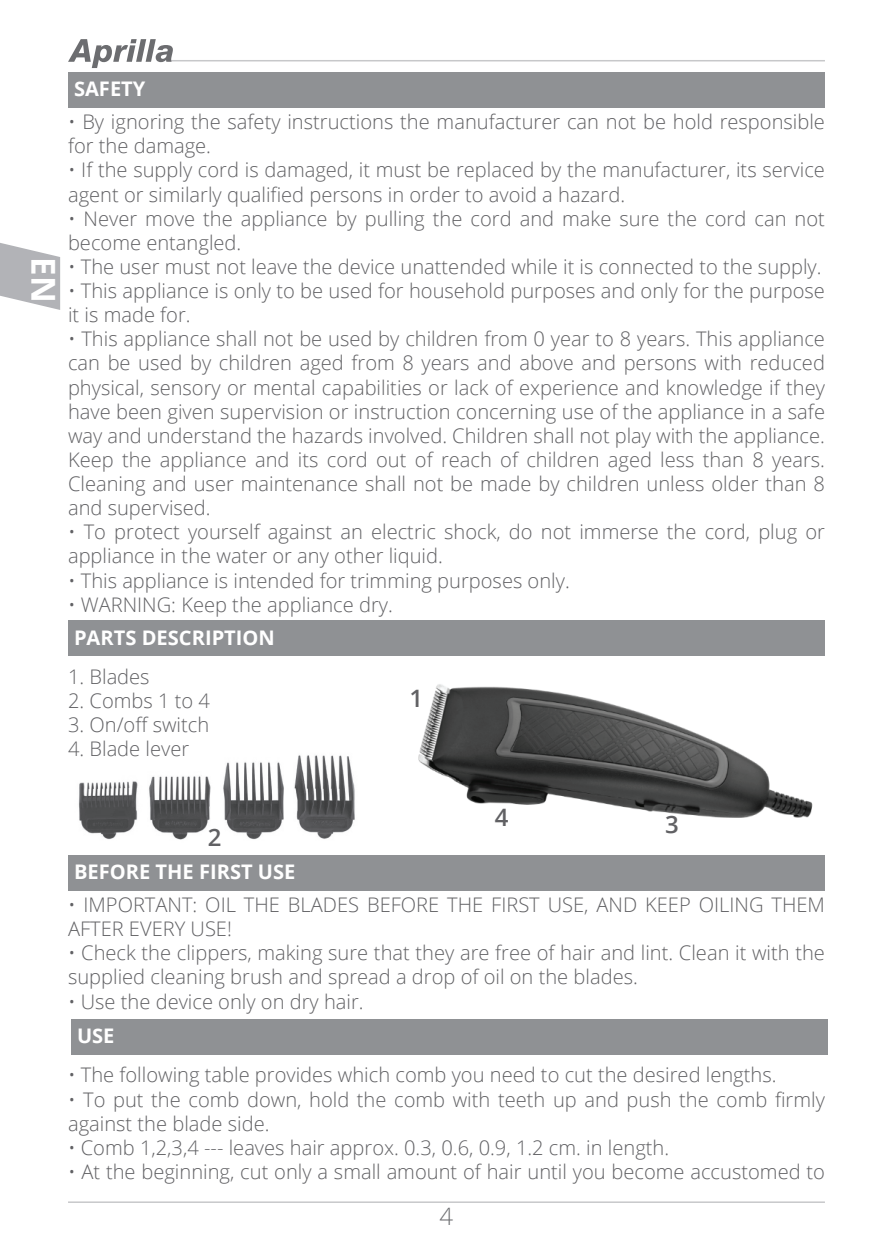
<style>
.page{position:relative;width:893px;height:1259px;background:#fff}
.page>*{position:absolute;margin:0;border:0;box-sizing:border-box;transform-origin:0 0}
.t1{font:700 33px "Open Sans";color:#fff}
.t2{font:600 24px "Open Sans";color:#616164}
.t3{font:300 24px "Open Sans";color:#6c6d70}
.t4{font:300 20.1px/24px "Open Sans";color:#616164}
.t5{font:700 20.1px "Open Sans";color:#fff}
</style>
<div class="page">
<hr style="left:168px;top:60px;width:657px;height:1px;background:#c7c8ca">
<hr style="left:68px;top:1201px;width:757px;height:2px;background:#c7c8ca">
<svg style="left:68px;top:39px;width:105px;height:29px"></svg>
<svg style="left:0;top:243px;width:60px;height:67px"></svg>
<div style="left:68px;top:72px;width:757px;height:36px;background:#8f9194"></div>
<div style="left:68px;top:854px;width:757px;height:36px;background:#8f9194"></div>
<div style="left:68px;top:620px;width:757px;height:36px;background:#8f9194"></div>
<div style="left:71px;top:1019px;width:757px;height:36px;background:#8f9194"></div>
<img style="left:78px;top:755px;width:277px;height:85px">
<img style="left:418px;top:684px;width:395px;height:134px">
<h1 class="t1" style="left:67px;top:257px;width:46px;rotate:90deg">EN</h1>
<p class="t5" style="left:74px;top:75px;width:73px">SAFETY</p>
<p class="t4" style="left:68px;top:109px;width:758px">• By ignoring the safety instructions the manufacturer can not be hold responsible for the damage.</p>
<p class="t4" style="left:68px;top:158px;width:758px">• If the supply cord is damaged, it must be replaced by the manufacturer, its service agent or similarly qualified persons in order to avoid a hazard.</p>
<p class="t4" style="left:68px;top:206px;width:758px">• Never move the appliance by pulling the cord and make sure the cord can not become entangled.</p>
<p class="t4" style="left:68px;top:254px;width:755px">• The user must not leave the device unattended while it is connected to the supply.</p>
<p class="t4" style="left:68px;top:278px;width:758px">• This appliance is only to be used for household purposes and only for the purpose it is made for.</p>
<p class="t4" style="left:68px;top:326px;width:758px;text-align:justify">• This appliance shall not be used by children from 0 year to 8 years. This appliance can be used by children aged from 8 years and above and persons with reduced physical, sensory or mental capabilities or lack of experience and knowledge if they have been given supervision or instruction concerning use of the appliance in a safe way and understand the hazards involved. Children shall not play with the appliance.<br>Keep the appliance and its cord out of reach of children aged less than 8 years.<br>Cleaning and user maintenance shall not be made by children unless older than 8 and supervised.</p>
<p class="t4" style="left:68px;top:519px;width:758px">• To protect yourself against an electric shock, do not immerse the cord, plug or appliance in the water or any other liquid.</p>
<p class="t4" style="left:68px;top:568px;width:503px">• This appliance is intended for trimming purposes only.</p>
<p class="t4" style="left:68px;top:592px;width:326px">• WARNING: Keep the appliance dry.</p>
<p class="t5" style="left:74px;top:623px;width:202px">PARTS DESCRIPTION</p>
<p class="t4" style="left:68px;top:664px;width:83px">1. Blades</p>
<p class="t4" style="left:68px;top:688px;width:143px">2. Combs 1 to 4</p>
<p class="t4" style="left:68px;top:712px;width:143px">3. On/off switch</p>
<p class="t4" style="left:68px;top:736px;width:123px">4. Blade lever</p>
<p class="t2" style="left:409px;top:682px;width:15px">1</p>
<p class="t2" style="left:208px;top:820px;width:15px">2</p>
<p class="t5" style="left:74px;top:857px;width:223px">BEFORE THE FIRST USE</p>
<p class="t2" style="left:495px;top:800px;width:15px">4</p>
<p class="t2" style="left:665px;top:808px;width:15px">3</p>
<p class="t4" style="left:68px;top:892px;width:758px">• IMPORTANT: OIL THE BLADES BEFORE THE FIRST USE, AND KEEP OILING THEM<br>AFTER EVERY USE!</p>
<p class="t4" style="left:68px;top:940px;width:758px">• Check the clippers, making sure that they are free of hair and lint. Clean it with the supplied cleaning brush and spread a drop of oil on the blades.</p>
<p class="t4" style="left:68px;top:988px;width:297px">• Use the device only on dry hair.</p>
<p class="t5" style="left:77px;top:1021px;width:39px">USE</p>
<p class="t4" style="left:68px;top:1062px;width:710px">• The following table provides which comb you need to cut the desired lengths.</p>
<p class="t4" style="left:68px;top:1086px;width:758px">• To put the comb down, hold the comb with teeth up and push the comb firmly against the blade side.</p>
<p class="t4" style="left:68px;top:1135px;width:603px">• Comb 1,2,3,4 --- leaves hair approx. 0.3, 0.6, 0.9, 1.2 cm. in length.</p>
<p class="t4" style="left:68px;top:1159px;width:758px">• At the beginning, cut only a small amount of hair until you become accustomed to</p>
<p class="t3" style="left:440px;top:1200px;width:15px">4</p>
</div>
